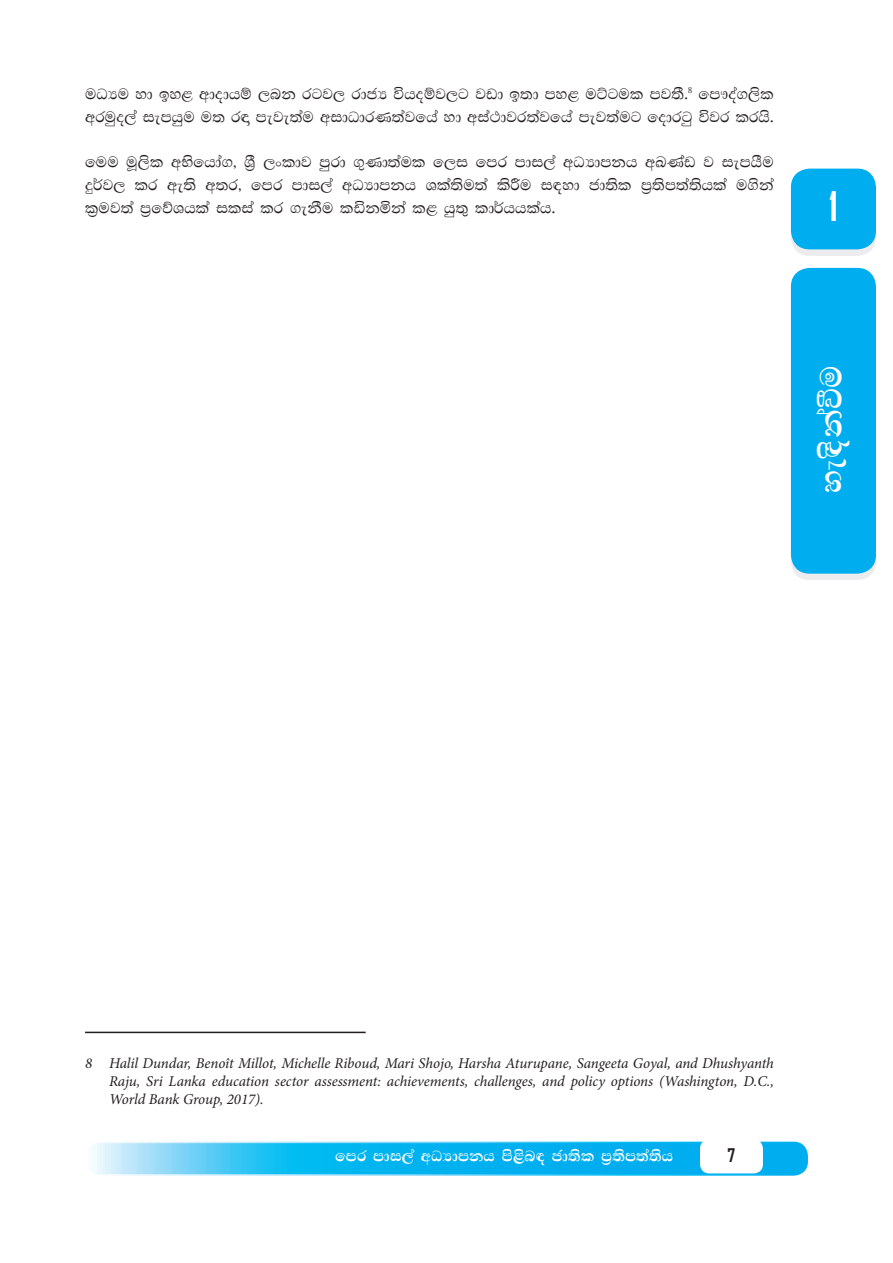
<style>
.page{position:relative;width:893px;height:1263px;background:#fff}
.page>*{position:absolute;margin:0;border:0;box-sizing:border-box;transform-origin:0 0}
.t1{font:700 39px "Agency FB";color:#fff}
.t2{font:700 36px "FM Ababld";color:#fff}
.t3{font:18px/23.2px "FM Abhayax";color:#231f20}
.t4{font:700 18px "FM Ababld";color:#fff}
.t5{font:700 18px "Agency FB";color:#231f20}
.t6{font:italic 15px/18px "Minion Pro";letter-spacing:-.01em;color:#231f20;text-align:justify}
</style>
<div class="page">
<div style="left:792px;top:269px;width:83px;height:304px;background:#00aeef;border-radius:18px"></div>
<div style="left:791px;top:268px;width:85px;height:306px;border:2px solid #00aeef;border-radius:18px"></div>
<svg style="left:792px;top:176px;width:83px;height:79px"></svg>
<div style="left:791px;top:175px;width:85px;height:81px;border:2px solid #ececee;border-radius:18px"></div>
<div style="left:792px;top:169px;width:83px;height:80px;background:#00aeef;border-radius:18px"></div>
<div style="left:791px;top:169px;width:85px;height:80px;border:2px solid #00aeef;border-radius:18px"></div>
<svg style="left:94px;top:1142px;width:712px;height:32px;background:#22bbf1"></svg>
<div style="left:85px;top:1142px;width:723px;height:34px;border:2px solid #fff;border-radius:14px"></div>
<div style="left:701px;top:1140px;width:61px;height:33px;background:#fff;border-radius:9px"></div>
<div style="left:700px;top:1139px;width:63px;height:34px;border:2px solid #fff;border-radius:9px"></div>
<hr style="left:85px;top:1032px;width:281px;height:1px;background:#231f20">
<p class="t3" style="left:85px;top:83px;width:696px">uOHu yd by&lt; wdodhï ,nk rgj, rdcH úhoïj,g jvd b;d my&lt; uÜgul mj;S'<sup>8</sup> fm!oa.,sl wruqo,a iemhqu u; r\ meje;au widOdrK;ajfha yd wia:djr;ajfha mej;aug fodrgqújr lrhs'</p>
<p class="t3" style="left:85px;top:150px;width:690px;text-align:justify">fuu uQ,sl wNsfhda." YS%,xldj mqrd .=Kd;aul f,i fmr mdi,a wOHdmkh wLKav j iemhSu ÿ¾j, lr we;sw;r" fmr mdi,a wOHdmkh Yla;su;a lsÍu i|yd cd;sl m%;sm;a;shla u.ska l%uj;a m%fõYhla ilia lr .ekSu läkñka l&lt; hq;= ld¾hhlah'</p>
<h1 class="t1" style="left:829px;top:182px;width:11px">1</h1>
<h2 class="t2" style="left:813px;top:493px;width:130px;rotate:-90deg">ye|skaùu</h2>
<p class="t6" style="left:109px;top:1054px;width:666px;text-indent:-24px">8 Halil Dundar, Benoît Millot, Michelle Riboud, Mari Shojo, Harsha Aturupane, Sangeeta Goyal, and Dhushyanth Raju, Sri Lanka education sector assessment: achievements, challenges, and policy options (Washington, D.C., World Bank Group, 2017).</p>
<p class="t4" style="left:335px;top:1147px;width:340px">fmr mdi,a wOHdmkh ms&lt;sn| cd;sl m%;sm;a;sh</p>
<p class="t5" style="left:728px;top:1144px;width:9px">7</p>
</div>
